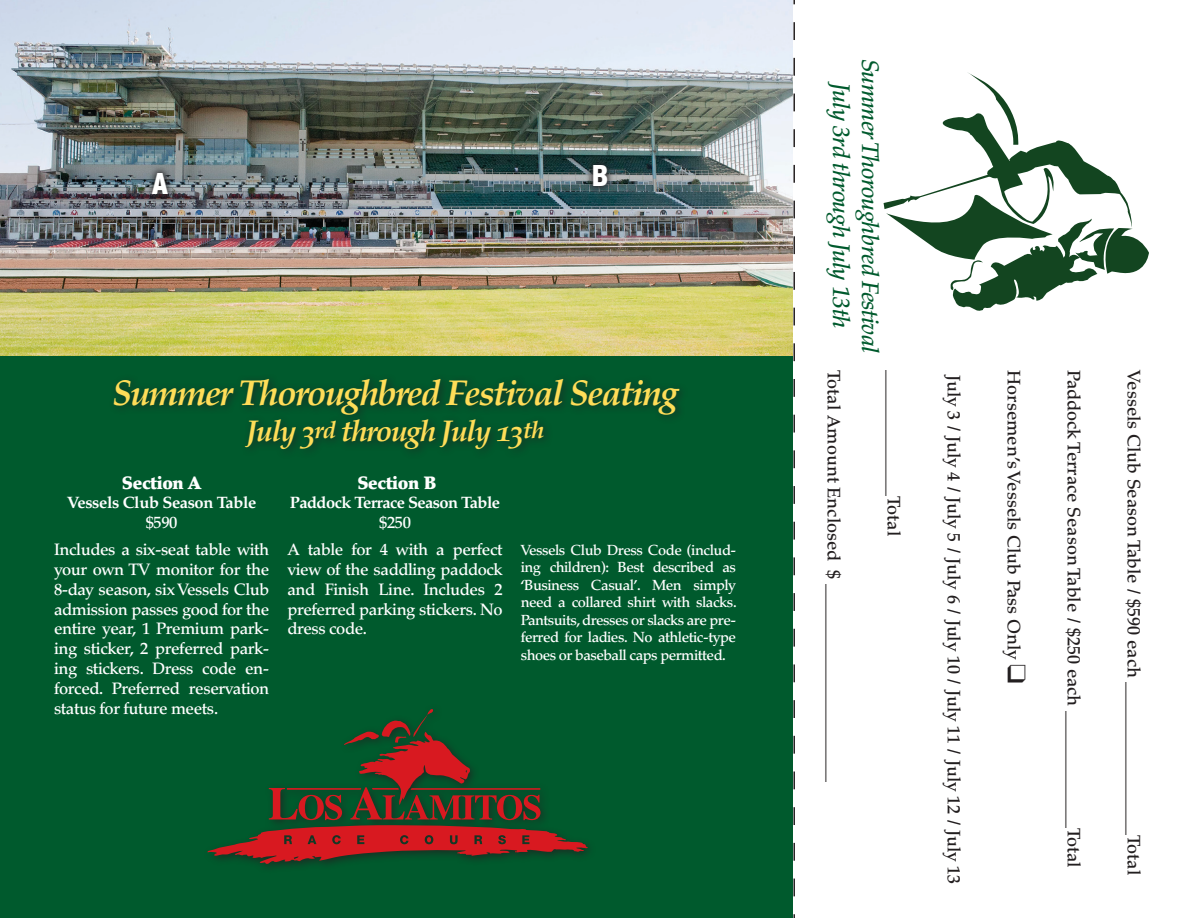
<style>
.page{position:relative;width:1188px;height:918px;background:#fff}
.page>*{position:absolute;margin:0;border:0;box-sizing:border-box;transform-origin:0 0}
.t1{font:36px "Palatino Bold Italic Os F";letter-spacing:-.05em;color:#ffdd58}
.t2{font:30px "Palatino Bold Italic Os F";letter-spacing:-.05em;color:#ffdd58}
.t3{font:900 condensed 30px "Interstate";color:#fff}
.t4{font:italic 500 24px "Palatino";letter-spacing:-.025em;color:#005a2d}
.t5{font:500 18px "Palatino";color:#231f20}
.t6{font:900 18px "Palatino";letter-spacing:-.025em;color:#fff}
.t7{font:500 16.5px/19.8px "Palatino";letter-spacing:-.025em;color:#fff;text-align:justify}
.t8{font:16.5px "Palatino Bold Os F";letter-spacing:-.035em;color:#fff}
.t9{font:500 14.7px/17.5px "Palatino";letter-spacing:-.035em;color:#fff;text-align:justify}
.s1{font-size:24px}
</style>
<div class="page">
<div style="left:0;top:355px;width:793px;height:563px;background:#005a2d"></div>
<img style="left:0;top:0;width:793px;height:355px">
<svg style="left:145px;top:165px;width:31px;height:37px"></svg>
<svg style="left:586px;top:157px;width:30px;height:37px"></svg>
<svg style="left:793px;top:0;width:2px;height:918px"></svg>
<svg style="left:884px;top:72px;width:265px;height:239px"></svg>
<svg style="left:208px;top:709px;width:380px;height:155px"></svg>
<div style="left:109px;top:374px;width:580px;height:86px;background:#231f20;opacity:.75"></div>
<p class="t3" style="left:151px;top:167px;width:19px">A</p>
<p class="t3" style="left:592px;top:159px;width:18px">B</p>
<p class="t1" style="left:112px;top:371px;width:568px">Summer Thoroughbred Festival Seating</p>
<p class="t2" style="left:246px;top:413px;width:300px">July 3<span class="s1">rd</span> through July 13<span class="s1">th</span></p>
<p class="t6" style="left:122px;top:472px;width:81px">Section A</p>
<p class="t8" style="left:67px;top:493px;width:191px">Vessels Club Season Table</p>
<p class="t7" style="left:146px;top:513px;width:33px">$590</p>
<p class="t7" style="left:54px;top:540px;width:217px">Includes a six-seat table with your own TV monitor for the 8-day season, six Vessels Club admission passes good for the entire year, 1 Premium park&shy;ing sticker, 2 preferred park&shy;ing stickers. Dress code en&shy;forced. Preferred reservation status for future meets.</p>
<p class="t6" style="left:357px;top:472px;width:81px">Section B</p>
<p class="t8" style="left:290px;top:493px;width:212px">Paddock Terrace Season Table</p>
<p class="t7" style="left:379px;top:513px;width:33px">$250</p>
<p class="t7" style="left:287px;top:540px;width:217px">A table for 4 with a perfect view of the saddling paddock and Finish Line. Includes 2 preferred parking stickers. No dress code.</p>
<p class="t9" style="left:521px;top:541px;width:217px">Vessels Club Dress Code (includ&shy;ing children): Best described as ‘Business Casual’. Men simply need a collared shirt with slacks.<br>Pantsuits, dresses or slacks are pre&shy;ferred for ladies. No athletic-type shoes or baseball caps permitted.</p>
<p class="t4" style="left:884px;top:59px;width:296px;rotate:90deg">Summer Thoroughbred Festival</p>
<p class="t4" style="left:855px;top:83px;width:247px;rotate:90deg">July 3rd through July 13th</p>
<p class="t5" style="left:845px;top:370px;width:413px;rotate:90deg">Total Amount Enclosed $ ______________________</p>
<p class="t5" style="left:905px;top:370px;width:167px;rotate:90deg">______________Total</p>
<p class="t5" style="left:965px;top:375px;width:511px;rotate:90deg">July 3 / July 4 / July 5 / July 6 / July 10 / July 11 / July 12 / July 13</p>
<p class="t5" style="left:1025px;top:370px;width:291px;rotate:90deg">Horsemen’s Vessels Club Pass Only</p>
<p class="t5" style="left:1085px;top:370px;width:498px;rotate:90deg">Paddock Terrace Season Table / $250 each _____________Total</p>
<p class="t5" style="left:1145px;top:370px;width:506px;rotate:90deg">Vessels Club Season Table / $590 each _________________Total</p>
</div>
